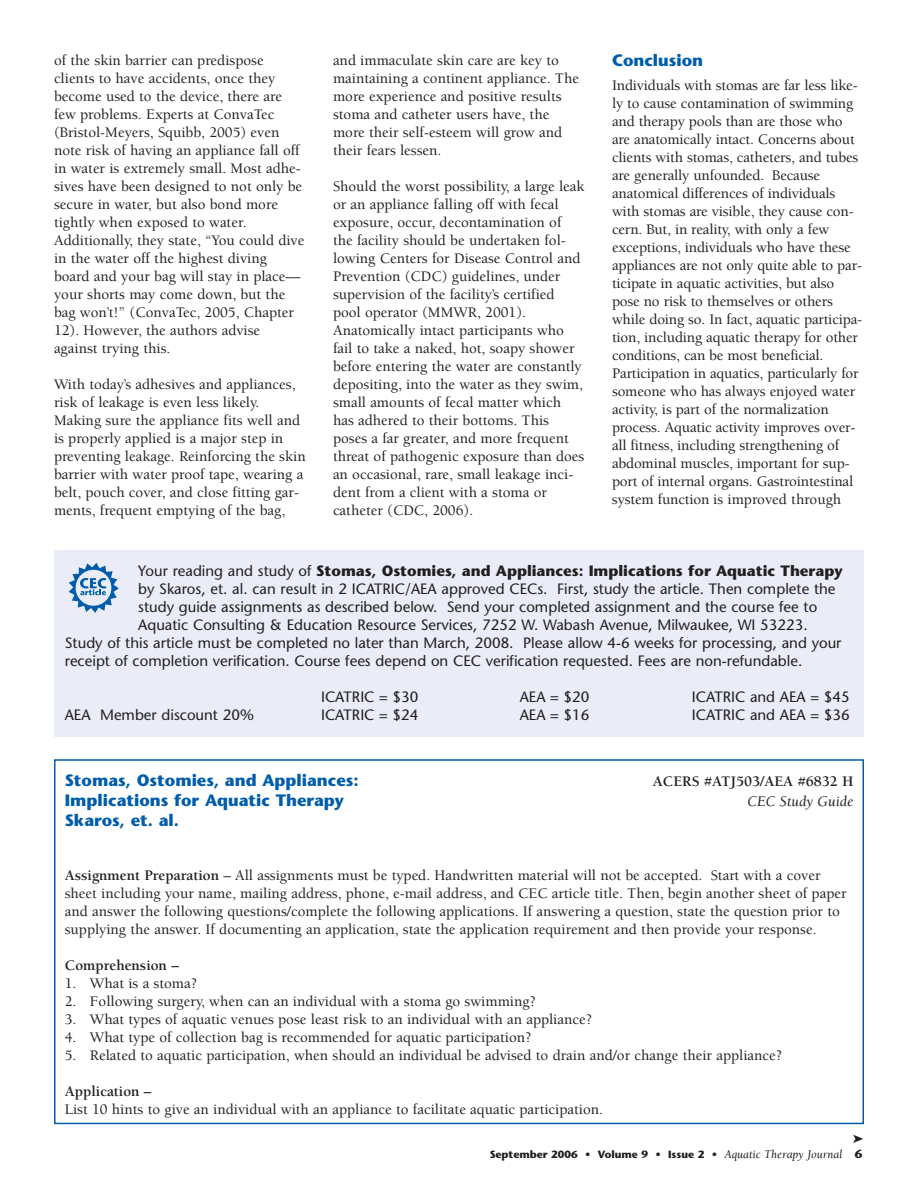
<style>
.page{position:relative;width:918px;height:1188px;background:#fff}
.page>*{position:absolute;margin:0;border:0;box-sizing:border-box;transform-origin:0 0}
.t1{font:700 16.5px "Stone Sans";color:#015dab}
.t2{font:500 15px/18px "Berkeley";color:#231f20}
.t3{font:15px "Stone Sans";color:#231f20}
.t4{font:700 15px "Stone Sans";color:#231f20}
.t5{font:700 15px "Berkeley";color:#231f20}
.t6{font:italic 15px "Berkeley";color:#231f20}
.t7{font:700 10.5px "Stone Sans";color:#231f20}
.s1{font-weight:400}
.s2{font-weight:700}
.s3{font-family:"Berkeley";font-weight:400;font-style:italic;font-size:12px}
.s4{font-size:12px}
</style>
<div class="page">
<div style="left:54px;top:550px;width:810px;height:187px;background:#eaedf7"></div>
<svg style="left:69px;top:563px;width:50px;height:50px"></svg>
<div style="left:54px;top:759px;width:810px;height:365px;border:2px solid #015dab"></div>
<p class="t2" style="left:54px;top:52px;width:252px">of the skin barrier can predispose clients to have accidents, once they become used to the device, there are few problems. Experts at ConvaTec (Bristol-Meyers, Squibb, 2005) even note risk of having an appliance fall off in water is extremely small. Most adhe&shy;sives have been designed to not only be secure in water, but also bond more tightly when exposed to water.<br>Additionally, they state, “You could dive in the water off the highest diving board and your bag will stay in place— your shorts may come down, but the bag won’t!” (ConvaTec, 2005, Chapter 12). However, the authors advise against trying this.</p>
<p class="t2" style="left:54px;top:376px;width:253px">With today’s adhesives and appliances, risk of leakage is even less likely.<br>Making sure the appliance fits well and is properly applied is a major step in preventing leakage. Reinforcing the skin barrier with water proof tape, wearing a belt, pouch cover, and close fitting gar&shy;ments, frequent emptying of the bag,</p>
<p class="t2" style="left:333px;top:52px;width:247px">and immaculate skin care are key to maintaining a continent appliance. The more experience and positive results stoma and catheter users have, the more their self-esteem will grow and their fears lessen.</p>
<p class="t2" style="left:333px;top:178px;width:253px">Should the worst possibility, a large leak or an appliance falling off with fecal exposure, occur, decontamination of the facility should be undertaken fol&shy;lowing Centers for Disease Control and Prevention (CDC) guidelines, under supervision of the facility’s certified pool operator (MMWR, 2001).<br>Anatomically intact participants who fail to take a naked, hot, soapy shower before entering the water are constantly depositing, into the water as they swim, small amounts of fecal matter which has adhered to their bottoms. This poses a far greater, and more frequent threat of pathogenic exposure than does an occasional, rare, small leakage inci&shy;dent from a client with a stoma or catheter (CDC, 2006).</p>
<p class="t1" style="left:612px;top:54px;width:93px">Conclusion</p>
<p class="t2" style="left:612px;top:77px;width:252px">Individuals with stomas are far less like&shy;ly to cause contamination of swimming and therapy pools than are those who are anatomically intact. Concerns about clients with stomas, catheters, and tubes are generally unfounded. Because anatomical differences of individuals with stomas are visible, they cause con&shy;cern. But, in reality, with only a few exceptions, individuals who have these appliances are not only quite able to par&shy;ticipate in aquatic activities, but also pose no risk to themselves or others while doing so. In fact, aquatic participa&shy;tion, including aquatic therapy for other conditions, can be most beneficial.<br>Participation in aquatics, particularly for someone who has always enjoyed water activity, is part of the normalization process. Aquatic activity improves over&shy;all fitness, including strengthening of abdominal muscles, important for sup&shy;port of internal organs. Gastrointestinal system function is improved through</p>
<p class="t4" style="left:138px;top:565px;width:706px"><span class="s1">Your reading and study of</span> Stomas, Ostomies, and Appliances: Implications for Aquatic Therapy</p>
<p class="t3" style="left:138px;top:583px;width:699px">by Skaros, et. al. can result in 2 ICATRIC/AEA approved CECs. First, study the article. Then complete the</p>
<p class="t3" style="left:138px;top:601px;width:681px">study guide assignments as described below. Send your completed assignment and the course fee to</p>
<p class="t3" style="left:138px;top:619px;width:671px">Aquatic Consulting &amp; Education Resource Services, 7252 W. Wabash Avenue, Milwaukee, WI 53223.</p>
<p class="t3" style="left:65px;top:637px;width:778px">Study of this article must be completed no later than March, 2008. Please allow 4-6 weeks for processing, and your</p>
<p class="t3" style="left:65px;top:655px;width:739px">receipt of completion verification. Course fees depend on CEC verification requested. Fees are non-refundable.</p>
<p class="t3" style="left:321px;top:691px;width:99px">ICATRIC = $30</p>
<p class="t3" style="left:520px;top:691px;width:71px">AEA = $20</p>
<p class="t3" style="left:692px;top:691px;width:159px">ICATRIC and AEA = $45</p>
<p class="t3" style="left:65px;top:709px;width:191px">AEA Member discount 20%</p>
<p class="t3" style="left:321px;top:709px;width:99px">ICATRIC = $24</p>
<p class="t3" style="left:520px;top:709px;width:71px">AEA = $16</p>
<p class="t3" style="left:692px;top:709px;width:159px">ICATRIC and AEA = $36</p>
<p class="t1" style="left:65px;top:774px;width:295px">Stomas, Ostomies, and Appliances:</p>
<p class="t5" style="left:653px;top:776px;width:202px">ACERS #ATJ503/AEA #6832 H</p>
<p class="t1" style="left:65px;top:794px;width:281px">Implications for Aquatic Therapy</p>
<p class="t6" style="left:747px;top:795px;width:107px">CEC Study Guide</p>
<p class="t1" style="left:65px;top:814px;width:116px">Skaros, et. al.</p>
<p class="t2" style="left:65px;top:868px;width:783px"><span class="s2">Assignment Preparation</span> – All assignments must be typed. Handwritten material will not be accepted. Start with a cover sheet including your name, mailing address, phone, e-mail address, and CEC article title. Then, begin another sheet of paper and answer the following questions/complete the following applications. If answering a question, state the question prior to supplying the answer. If documenting an application, state the application requirement and then provide your response.</p>
<p class="t5" style="left:65px;top:959px;width:116px">Comprehension –</p>
<p class="t2" style="left:65px;top:976px;width:134px">1. What is a stoma?</p>
<p class="t2" style="left:65px;top:994px;width:473px">2. Following surgery, when can an individual with a stoma go swimming?</p>
<p class="t2" style="left:65px;top:1012px;width:529px">3. What types of aquatic venues pose least risk to an individual with an appliance?</p>
<p class="t2" style="left:65px;top:1030px;width:469px">4. What type of collection bag is recommended for aquatic participation?</p>
<p class="t2" style="left:65px;top:1048px;width:719px">5. Related to aquatic participation, when should an individual be advised to drain and/or change their appliance?</p>
<p class="t5" style="left:65px;top:1085px;width:88px">Application –</p>
<p class="t2" style="left:65px;top:1102px;width:540px">List 10 hints to give an individual with an appliance to facilitate aquatic participation.</p>
<p class="t7" style="left:490px;top:1151px;width:374px">September 2006 • Volume 9 • Issue 2 • <span class="s3">Aquatic Therapy Journal</span> <span class="s4">6</span></p>
</div>
